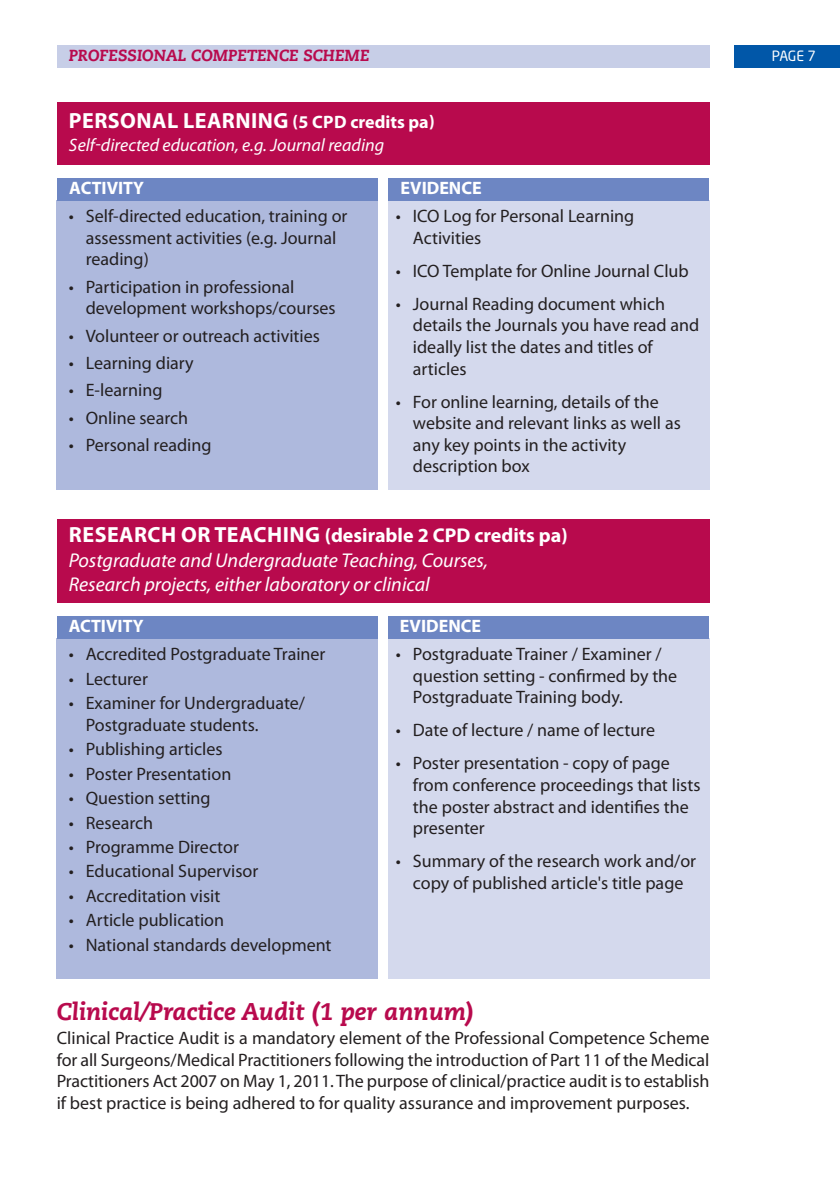
<style>
.page{position:relative;width:840px;height:1191px;background:#fff}
.page>*{position:absolute;margin:0;border:0;box-sizing:border-box;transform-origin:0 0}
.t1{font:italic 800 24px "Caecilia";color:#b80a4d}
.t2{font:700 22px "Myriad Pro";letter-spacing:.02em;color:#fff}
.t3{font:italic 20px/24.4px "Myriad Pro";color:#fff}
.t4{font:18px/21.6px "Myriad Pro";color:#231f20}
.t5{font:italic 18px "Myriad Pro";color:#fff}
.t6{font:700 18px "Myriad Pro";color:#fff}
.t7{font:italic 800 16px "Caecilia";color:#b80a4d}
.t8{font:14px "Neo Sans";color:#fff}
.s1{font-size:18px}
.s2{font-weight:700;font-style:normal;font-size:22px}
.s3{font-weight:700;font-style:normal}
</style>
<div class="page">
<div style="left:734px;top:45px;width:105px;height:23px;background:#0157a8"></div>
<div style="left:57px;top:45px;width:652px;height:23px;background:#c7cee7"></div>
<div style="left:57px;top:201px;width:320px;height:289px;background:#aeb9dd"></div>
<div style="left:387px;top:201px;width:322px;height:289px;background:#d4d9ed"></div>
<div style="left:57px;top:102px;width:652px;height:62px;background:#b80a4d"></div>
<div style="left:57px;top:639px;width:320px;height:340px;background:#aeb9dd"></div>
<div style="left:387px;top:639px;width:322px;height:340px;background:#d4d9ed"></div>
<div style="left:57px;top:519px;width:652px;height:83px;background:#b80a4d"></div>
<div style="left:57px;top:178px;width:321px;height:23px;background:#6d86c3"></div>
<div style="left:388px;top:178px;width:321px;height:23px;background:#6d86c3"></div>
<div style="left:57px;top:616px;width:320px;height:23px;background:#6d86c3"></div>
<div style="left:387px;top:616px;width:321px;height:23px;background:#6d86c3"></div>
<p class="t7" style="left:69px;top:49px;width:302px">PROFESSIONAL COMPETENCE SCHEME</p>
<p class="t8" style="left:771px;top:48px;width:46px">PAGE 7</p>
<p class="t2" style="left:69px;top:112px;width:367px">PERSONAL LEARNINg <span class="s1">(5 CPD credits pa)</span></p>
<p class="t5" style="left:69px;top:138px;width:316px">Self-directed education, e.g. Journal reading</p>
<p class="t6" style="left:69px;top:181px;width:76px">ACTIVITY</p>
<p class="t6" style="left:400px;top:181px;width:83px">EVIDENCE</p>
<p class="t4" style="left:86px;top:207px;width:263px;text-indent:-17px">• Self-directed education, training or assessment activities (e.g. Journal reading)</p>
<p class="t4" style="left:86px;top:277px;width:251px;text-indent:-17px">• Participation in professional development workshops/courses</p>
<p class="t4" style="left:69px;top:326px;width:252px">• Volunteer or outreach activities</p>
<p class="t4" style="left:69px;top:353px;width:126px">• Learning diary</p>
<p class="t4" style="left:69px;top:381px;width:95px">• E-learning</p>
<p class="t4" style="left:69px;top:408px;width:121px">• Online search</p>
<p class="t4" style="left:69px;top:435px;width:144px">• Personal reading</p>
<p class="t4" style="left:412px;top:207px;width:223px;text-indent:-17px">• ICO Log for Personal Learning<br>Activities</p>
<p class="t4" style="left:395px;top:261px;width:294px">• ICO Template for Online Journal Club</p>
<p class="t4" style="left:412px;top:294px;width:288px;text-indent:-17px">• Journal Reading document which details the Journals you have read and ideally list the dates and titles of articles</p>
<p class="t4" style="left:412px;top:392px;width:269px;text-indent:-17px">• For online learning, details of the website and relevant links as well as any key points in the activity description box</p>
<p class="t3" style="left:69px;top:525px;width:500px"><span class="s2">RESEARCH OR TEACHINg</span> <span class="s3">(desirable 2 CPD credits pa)<br></span>Postgraduate and Undergraduate Teaching, Courses,<br>Research projects, either laboratory or clinical</p>
<p class="t6" style="left:69px;top:619px;width:76px">ACTIVITY</p>
<p class="t6" style="left:399px;top:619px;width:83px">EVIDENCE</p>
<p class="t4" style="left:69px;top:645px;width:258px">• Accredited Postgraduate Trainer</p>
<p class="t4" style="left:69px;top:669px;width:81px">• Lecturer</p>
<p class="t4" style="left:86px;top:693px;width:221px;text-indent:-17px">• Examiner for Undergraduate/<br>Postgraduate students.</p>
<p class="t4" style="left:69px;top:740px;width:155px">• Publishing articles</p>
<p class="t4" style="left:69px;top:764px;width:164px">• Poster Presentation</p>
<p class="t4" style="left:69px;top:788px;width:143px">• Question setting</p>
<p class="t4" style="left:69px;top:813px;width:86px">• Research</p>
<p class="t4" style="left:69px;top:837px;width:172px">• Programme Director</p>
<p class="t4" style="left:69px;top:862px;width:191px">• Educational Supervisor</p>
<p class="t4" style="left:69px;top:886px;width:153px">• Accreditation visit</p>
<p class="t4" style="left:69px;top:911px;width:157px">• Article publication</p>
<p class="t4" style="left:69px;top:935px;width:264px">• National standards development</p>
<p class="t4" style="left:412px;top:645px;width:266px;text-indent:-17px">• Postgraduate Trainer / Examiner / question setting - confirmed by the<br>Postgraduate Training body.</p>
<p class="t4" style="left:395px;top:721px;width:260px">• Date of lecture / name of lecture</p>
<p class="t4" style="left:412px;top:754px;width:289px;text-indent:-17px">• Poster presentation - copy of page from conference proceedings that lists the poster abstract and identifies the presenter</p>
<p class="t4" style="left:395px;top:851px;width:301px;text-align:center">• Summary of the research work and/or copy of published article's title page</p>
<h1 class="t1" style="left:57px;top:1001px;width:418px">Clinical/Practice Audit (1 per annum)</h1>
<p class="t4" style="left:57px;top:1028px;width:654px;text-align:justify">Clinical Practice Audit is a mandatory element of the Professional Competence Scheme for all Surgeons/Medical Practitioners following the introduction of Part 11 of the Medical Practitioners Act 2007 on May 1, 2011. The purpose of clinical/practice audit is to establish if best practice is being adhered to for quality assurance and improvement purposes.</p>
</div>
